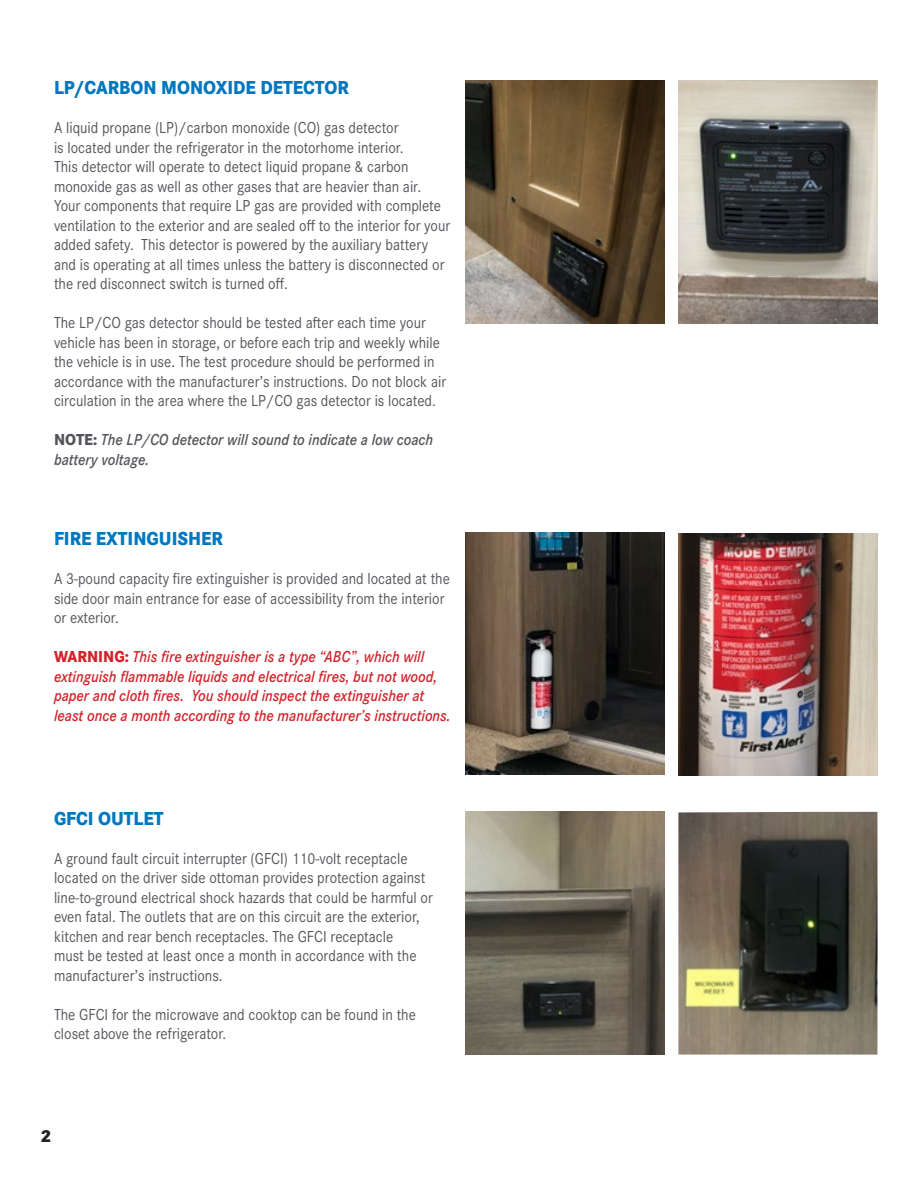
<style>
.page{position:relative;width:918px;height:1188px;background:#fff}
.page>*{position:absolute;margin:0;border:0;box-sizing:border-box;transform-origin:0 0}
.t1{font:800 19.5px "Corporate S Pro";color:#0077bf;scale:.9 1}
.t2{font:800 18px "Corporate S Pro";color:#231f20}
.t3{font:16.5px/19.5px "Corporate S Pro";color:#54555a;scale:.9 1}
.t4{font:italic 600 16.5px/19.5px "Corporate S Pro";color:#d1232a;scale:.9 1}
.t5{font:italic 600 16.5px/19.5px "Corporate S Pro";color:#54555a;scale:.9 1}
.s1{font-weight:800;font-style:normal}
</style>
<div class="page">
<img style="left:678px;top:81px;width:200px;height:243px">
<img style="left:466px;top:812px;width:199px;height:243px">
<img style="left:466px;top:532px;width:199px;height:242px">
<img style="left:678px;top:533px;width:200px;height:242px">
<img style="left:678px;top:812px;width:200px;height:243px">
<img style="left:466px;top:81px;width:199px;height:243px">
<p class="t1" style="left:54px;top:72px;width:329px">LP/CARBON MONOXIDE DETECTOR</p>
<p class="t3" style="left:54px;top:117px;width:442px">A liquid propane (LP)/carbon monoxide (CO) gas detector<br>is located under the refrigerator in the motorhome interior.<br>This detector will operate to detect liquid propane &amp; carbon monoxide gas as well as other gases that are heavier than air.<br>Your components that require LP gas are provided with complete ventilation to the exterior and are sealed off to the interior for your added safety. This detector is powered by the auxiliary battery and is operating at all times unless the battery is disconnected or the red disconnect switch is turned off.</p>
<p class="t3" style="left:54px;top:312px;width:437px">The LP/CO gas detector should be tested after each time your vehicle has been in storage, or before each trip and weekly while the vehicle is in use. The test procedure should be performed in accordance with the manufacturer’s instructions. Do not block air circulation in the area where the LP/CO gas detector is located.</p>
<p class="t5" style="left:54px;top:429px;width:423px"><span class="s1">NOTE:</span> The LP/CO detector will sound to indicate a low coach battery voltage.</p>
<p class="t1" style="left:54px;top:523px;width:189px">FIRE EXTINGUISHER</p>
<p class="t3" style="left:54px;top:568px;width:441px">A 3-pound capacity fire extinguisher is provided and located at the side door main entrance for ease of accessibility from the interior or exterior.</p>
<p class="t4" style="left:54px;top:646px;width:442px"><span class="s1">WARNING:</span> This fire extinguisher is a type “ABC”, which will extinguish flammable liquids and electrical fires, but not wood, paper and cloth fires. You should inspect the extinguisher at least once a month according to the manufacturer’s instructions.</p>
<p class="t1" style="left:54px;top:803px;width:123px">GFCI OUTLET</p>
<p class="t3" style="left:54px;top:847px;width:423px">A ground fault circuit interrupter (GFCI) 110-volt receptacle located on the driver side ottoman provides protection against line-to-ground electrical shock hazards that could be harmful or even fatal. The outlets that are on this circuit are the exterior, kitchen and rear bench receptacles. The GFCI receptacle<br>must be tested at least once a month in accordance with the manufacturer’s instructions.</p>
<p class="t3" style="left:54px;top:1003px;width:404px">The GFCI for the microwave and cooktop can be found in the closet above the refrigerator.</p>
<p class="t2" style="left:40px;top:1121px;width:13px">2</p>
</div>
